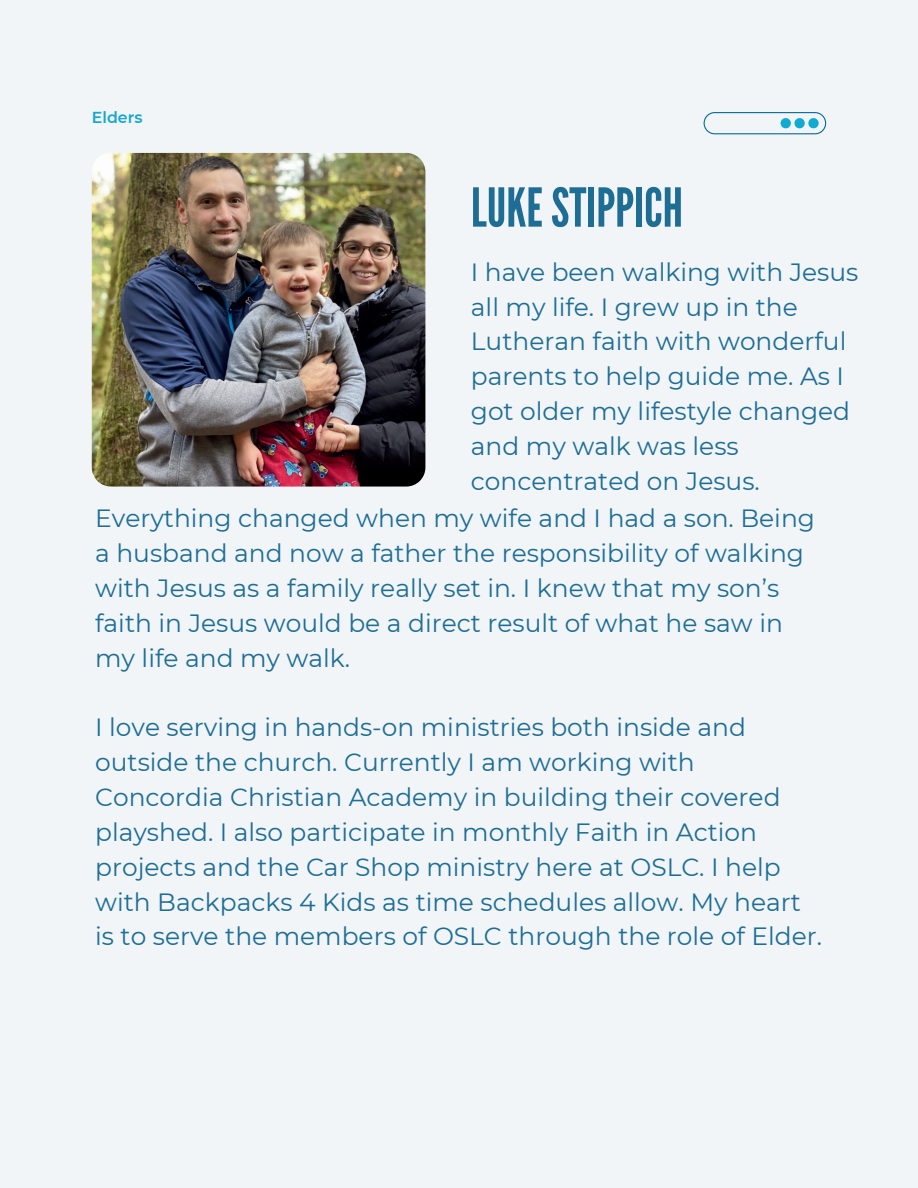
<style>
.page{position:relative;width:918px;height:1188px;background:#f1f5f7}
.page>*{position:absolute;margin:0;border:0;box-sizing:border-box;transform-origin:0 0}
.t1{font:53.55px "League Gothic";color:#1e6d95}
.t2{font:24.9px/34.8px "Montserrat";color:#1e6d95}
.t3{font:600 15.9px "Montserrat";color:#17a7ce}
</style>
<div class="page">
<svg style="left:704px;top:112px;width:122px;height:22px"></svg>
<img style="left:92px;top:153px;width:333px;height:333px">
<p class="t3" style="left:92px;top:106px;width:52px">Elders</p>
<h1 class="t1" style="left:471px;top:176px;width:214px">LUKE STIPPICH</h1>
<p class="t2" style="left:471px;top:254px;width:389px">I have been walking with Jesus all my life. I grew up in the<br>Lutheran faith with wonderful parents to help guide me. As I got older my lifestyle changed and my walk was less concentrated on Jesus.</p>
<p class="t2" style="left:95px;top:500px;width:721px">Everything changed when my wife and I had a son. Being a husband and now a father the responsibility of walking with Jesus as a family really set in. I knew that my son’s faith in Jesus would be a direct result of what he saw in my life and my walk.</p>
<p class="t2" style="left:95px;top:709px;width:728px">I love serving in hands-on ministries both inside and outside the church. Currently I am working with Concordia Christian Academy in building their covered playshed. I also participate in monthly Faith in Action projects and the Car Shop ministry here at OSLC. I help with Backpacks 4 Kids as time schedules allow. My heart is to serve the members of OSLC through the role of Elder.</p>
</div>
